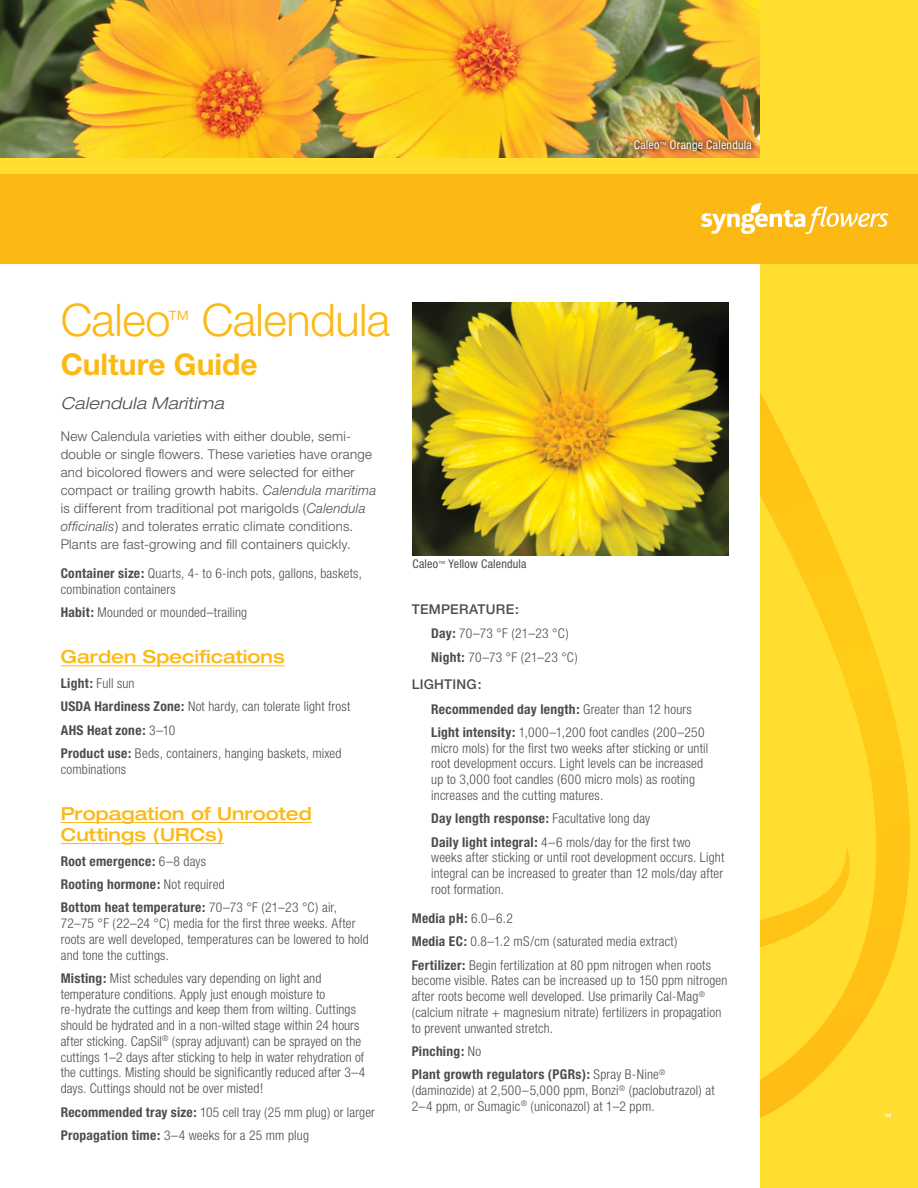
<style>
.page{position:relative;width:918px;height:1188px;background:#fff}
.page>*{position:absolute;margin:0;border:0;box-sizing:border-box;transform-origin:0 0}
.t1{font:300 45px "Helvetica Neue";letter-spacing:-.01em;color:#fdb913}
.t2{font:700 30px "Helvetica Neue";color:#fdb913}
.t3{font:500 expanded 18px/21px "Helvetica Neue";color:#fdb913}
.t4{font:italic 300 expanded 16.5px "Helvetica Neue";letter-spacing:.025em;color:#4d4d4f}
.t5{font:300 condensed 13.5px/15.8px "Helvetica Neue";letter-spacing:.01em;color:#4d4d4f}
.t6{font:300 13.5px/18px "Helvetica Neue";letter-spacing:.02em;color:#4d4d4f}
.t7{font:700 condensed 13.5px/23.2px "Helvetica Neue";letter-spacing:.02em;color:#4d4d4f}
.t8{font:condensed 12px "Helvetica Neue";letter-spacing:.015em;color:#fff}
.t9{font:condensed 12px "Helvetica Neue";letter-spacing:.015em;color:#4d4d4f}
.s1{font-style:italic}
.s2{font-weight:700}
.s3{font-weight:300}
.s4{font-weight:500;font-stretch:normal}
</style>
<div class="page">
<img style="left:0;top:0;width:760px;height:158px">
<hr style="left:61px;top:665px;width:224px;height:1px;background:#fdb913">
<hr style="left:61px;top:822px;width:251px;height:1px;background:#fdb913">
<hr style="left:61px;top:843px;width:163px;height:1px;background:#fdb913">
<div style="left:760px;top:0;width:158px;height:1188px;background:#ffde2f"></div>
<svg style="left:760px;top:263px;width:152px;height:855px"></svg>
<div style="left:0;top:173px;width:918px;height:90px;background:#fdb913"></div>
<div style="left:0;top:158px;width:918px;height:15px;background:#ffde2f"></div>
<svg style="left:701px;top:203px;width:187px;height:31px"></svg>
<div style="left:630px;top:136px;width:126px;height:20px;background:#000;opacity:.75"></div>
<svg style="left:884px;top:1114px;width:7px;height:3px"></svg>
<img style="left:412px;top:302px;width:317px;height:253px">
<p class="t8" style="left:634px;top:138px;width:120px">Caleo<sup>™</sup> Orange Calendula</p>
<h1 class="t1" style="left:61px;top:292px;width:331px">Caleo<sup>™</sup> Calendula</h1>
<h2 class="t2" style="left:61px;top:345px;width:199px">Culture Guide</h2>
<p class="t4" style="left:61px;top:394px;width:165px">Calendula Maritima</p>
<p class="t6" style="left:61px;top:427px;width:317px">New Calendula varieties with either double, semi&shy;double or single flowers. These varieties have orange and bicolored flowers and were selected for either compact or trailing growth habits. <span class="s1">Calendula maritima </span>is different from traditional pot marigolds (<span class="s1">Calendula officinalis</span>) and tolerates erratic climate conditions.<br>Plants are fast-growing and fill containers quickly.</p>
<p class="t5" style="left:61px;top:565px;width:303px"><span class="s2">Container size:</span> Quarts, 4- to 6-inch pots, gallons, baskets, combination containers</p>
<p class="t5" style="left:61px;top:604px;width:188px"><span class="s2">Habit:</span> Mounded or mounded–trailing</p>
<h3 class="t3" style="left:61px;top:646px;width:225px">Garden Specifications</h3>
<p class="t5" style="left:61px;top:672px;width:291px;line-height:23.2px"><span class="s2">Light:</span> Full sun<br><span class="s2">USDA Hardiness Zone:</span> Not hardy, can tolerate light frost <span class="s2">AHS Heat zone:</span> 3–10<br><span class="s2">Product use:</span> Beds, containers, hanging baskets, mixed</p>
<p class="t5" style="left:61px;top:761px;width:67px">combinations</p>
<h3 class="t3" style="left:61px;top:802px;width:253px">Propagation of Unrooted<br>Cuttings (URCs)</h3>
<p class="t7" style="left:61px;top:849px;width:278px">Root emergence: <span class="s3">6–8 days<br></span>Rooting hormone: <span class="s3">Not required<br></span>Bottom heat temperature: <span class="s3">70–73 °F (21–23 °C) air,</span></p>
<p class="t5" style="left:61px;top:915px;width:310px">72–75 °F (22–24 °C) media for the first three weeks. After roots are well developed, temperatures can be lowered to hold and tone the cuttings.</p>
<p class="t5" style="left:61px;top:970px;width:306px"><span class="s2">Misting:</span> Mist schedules vary depending on light and temperature conditions. Apply just enough moisture to re-hydrate the cuttings and keep them from wilting. Cuttings should be hydrated and in a non-wilted stage within 24 hours after sticking. CapSil<sup>®</sup> (spray adjuvant) can be sprayed on the cuttings 1–2 days after sticking to help in water rehydration of the cuttings. Misting should be significantly reduced after 3–4 days. Cuttings should not be over misted!</p>
<p class="t5" style="left:61px;top:1100px;width:316px;line-height:23.2px"><span class="s2">Recommended tray size:</span> 105 cell tray (25 mm plug) or larger<br><span class="s2">Propagation time:</span> 3–4 weeks for a 25 mm plug</p>
<p class="t9" style="left:412px;top:557px;width:116px">Caleo<sup>™</sup> Yellow Calendula</p>
<p class="t5" style="left:431px;top:597px;width:148px;line-height:23.9px;text-indent:-19px"><span class="s4">TEMPERATURE:<br></span><span class="s2">Day:</span> 70–73 °F (21–23 °C)<br><span class="s2">Night:</span> 70–73 °F (21–23 °C)</p>
<p class="t5" style="left:431px;top:672px;width:275px;line-height:23.9px;text-indent:-19px"><span class="s4">LIGHTING:<br></span><span class="s2">Recommended day length:</span> Greater than 12 hours<br><span class="s2">Light intensity:</span> 1,000–1,200 foot candles (200–250</p>
<p class="t5" style="left:431px;top:740px;width:279px">micro mols) for the first two weeks after sticking or until root development occurs. Light levels can be increased up to 3,000 foot candles (600 micro mols) as rooting increases and the cutting matures.</p>
<p class="t5" style="left:431px;top:807px;width:261px;line-height:23.2px"><span class="s2">Day length response:</span> Facultative long day<br><span class="s2">Daily light integral:</span> 4–6 mols/day for the first two</p>
<p class="t5" style="left:431px;top:850px;width:295px;text-align:justify">weeks after sticking or until root development occurs. Light integral can be increased to greater than 12 mols/day after root formation.</p>
<p class="t5" style="left:412px;top:907px;width:301px;line-height:23.2px"><span class="s2">Media pH:</span> 6.0–6.2<br><span class="s2">Media EC:</span> 0.8–1.2 mS/cm (saturated media extract)<br><span class="s2">Fertilizer:</span> Begin fertilization at 80 ppm nitrogen when roots</p>
<p class="t5" style="left:412px;top:973px;width:317px">become visible. Rates can be increased up to 150 ppm nitrogen after roots become well developed. Use primarily Cal-Mag<sup>® </sup>(calcium nitrate + magnesium nitrate) fertilizers in propagation to prevent unwanted stretch.</p>
<p class="t7" style="left:412px;top:1039px;width:255px">Pinching: <span class="s3">No<br></span>Plant growth regulators (PGRs): <span class="s3">Spray B-Nine</span><sup>®</sup></p>
<p class="t5" style="left:412px;top:1082px;width:304px">(daminozide) at 2,500–5,000 ppm, Bonzi<sup>®</sup> (paclobutrazol) at<br>2–4 ppm, or Sumagic<sup>®</sup> (uniconazol) at 1–2 ppm.</p>
</div>
